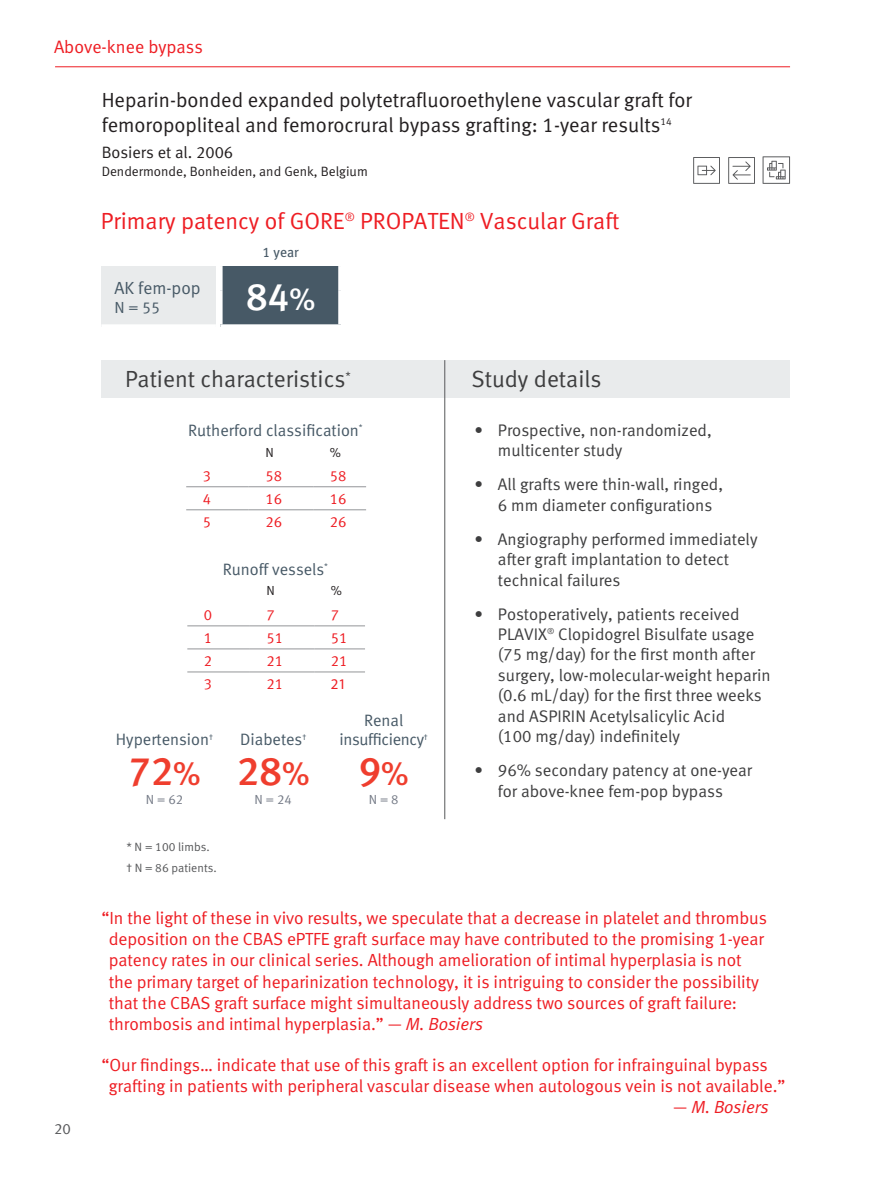
<style>
.page{position:relative;width:891px;height:1188px;background:#fff}
.page>*{position:absolute;margin:0;border:0;box-sizing:border-box;transform-origin:0 0}
.t1{font:40.35px "Meta Medium LF";color:#ef3e2e}
.body{font:38.55px "Meta Medium LF";color:#fff}
.t2{font:23.4px "Meta Normal LF";color:#ee1d23}
.t3{font:23.4px "Meta Normal LF";color:#3e3e3f}
.t4{font:20.4px/24.6px "Meta Normal LF";color:#231f20}
.t5{font:18px "Meta Normal LF";color:#ee1d23}
.t6{font:17.55px/21px "Meta Normal LF";letter-spacing:-.005em;color:#ee1d23}
.t7{font:italic 17.55px "Meta Normal LF";letter-spacing:-.005em;color:#ee1d23}
.body-2{font:17.55px "Meta Normal LF";color:#475966}
.t8{font:16.8px/20.4px "Meta Normal LF";color:#3e3e3f}
.t9{font:16.5px "Meta Normal LF";color:#475966}
.t10{font:16.5px/20px "Meta Normal LF";letter-spacing:-.02em;color:#475966;text-align:center}
.t11{font:16.5px "Meta Normal LF";color:#231f20}
.body-3{font:16.05px "Meta Normal LF";color:#475966}
.t12{font:15px "Meta Normal LF";color:#57585a}
.t13{font:14.85px "Meta Normal LF";color:#ee1d23}
.t14{font:14.85px "Myriad Pro";color:#ee1d23}
.body-4{font:13.95px "Meta Book LF";color:#475966}
.t15{font:13.5px "Meta Normal LF";color:#231f20}
.t16{font:13.2px "Meta Normal LF";color:#747a86}
.t17{font:13.2px "Meta Normal LF";color:#231f20}
.Paragraph_Text{font:12px "Meta Normal LF";color:#57585a}
.s1{font-size:31.05px}
.s2{font-size:32.85px}
.s3{font-style:italic}
.s4{font-style:normal}
</style>
<div class="page">
<hr style="left:55px;top:66px;width:735px;height:1px;background:#ee1d23">
<hr style="left:186px;top:486px;width:63px;height:1px;background:#939598">
<hr style="left:249px;top:486px;width:64px;height:1px;background:#939598">
<hr style="left:313px;top:486px;width:53px;height:1px;background:#939598">
<hr style="left:186px;top:509px;width:63px;height:1px;background:#939598">
<hr style="left:249px;top:509px;width:64px;height:1px;background:#939598">
<hr style="left:313px;top:509px;width:53px;height:1px;background:#939598">
<div style="left:101px;top:266px;width:115px;height:61px;background:#e9ebec"></div>
<div style="left:220px;top:266px;width:121px;height:61px;background:#475966"></div>
<div style="left:218px;top:266px;width:5px;height:24px;background:#fff"></div>
<div style="left:218px;top:290px;width:5px;height:34px;background:#fff"></div>
<div style="left:101px;top:324px;width:115px;height:5px;background:#fff"></div>
<div style="left:220px;top:324px;width:124px;height:5px;background:#fff"></div>
<div style="left:338px;top:266px;width:6px;height:24px;background:#fff"></div>
<div style="left:338px;top:290px;width:6px;height:34px;background:#fff"></div>
<hr style="left:187px;top:626px;width:63px;height:1px;background:#939598">
<hr style="left:250px;top:626px;width:64px;height:1px;background:#939598">
<hr style="left:314px;top:626px;width:51px;height:1px;background:#939598">
<hr style="left:187px;top:649px;width:63px;height:1px;background:#939598">
<hr style="left:250px;top:649px;width:64px;height:1px;background:#939598">
<hr style="left:314px;top:649px;width:51px;height:1px;background:#939598">
<hr style="left:187px;top:672px;width:63px;height:1px;background:#939598">
<hr style="left:250px;top:672px;width:64px;height:1px;background:#939598">
<hr style="left:314px;top:672px;width:51px;height:1px;background:#939598">
<div style="left:101px;top:360px;width:689px;height:38px;background:#e9ebec"></div>
<hr style="left:444px;top:360px;width:1px;height:459px;background:#57585a">
<svg style="left:728px;top:157px;width:27px;height:27px"></svg>
<svg style="left:763px;top:156px;width:27px;height:28px"></svg>
<svg style="left:693px;top:157px;width:27px;height:27px"></svg>
<p class="t5" style="left:54px;top:36px;width:150px">Above-knee bypass</p>
<p class="t4" style="left:102px;top:87px;width:592px">Heparin-bonded expanded polytetrafluoroethylene vascular graft for femoropopliteal and femorocrural bypass grafting: 1-year results<sup>14</sup></p>
<p class="t11" style="left:102px;top:143px;width:133px">Bosiers et al. 2006</p>
<p class="t15" style="left:102px;top:164px;width:268px">Dendermonde, Bonheiden, and Genk, Belgium</p>
<p class="t2" style="left:101px;top:207px;width:520px">Primary patency of GORE<sup>®</sup> PROPATEN<sup>®</sup> Vascular Graft</p>
<p class="body-2" style="left:115px;top:277px;width:88px">AK fem-pop</p>
<p class="body-3" style="left:115px;top:298px;width:47px">N = 55</p>
<p class="body-4" style="left:263px;top:244px;width:38px">1 year</p>
<p class="body" style="left:246px;top:275px;width:71px">84<span class="s1">%</span></p>
<p class="t3" style="left:125px;top:366px;width:227px">Patient characteristics<sup>*</sup></p>
<p class="t3" style="left:472px;top:366px;width:132px">Study details</p>
<p class="t9" style="left:188px;top:420px;width:176px">Rutherford classification<sup>*</sup></p>
<p class="t17" style="left:265px;top:444px;width:10px">N</p>
<p class="t17" style="left:330px;top:444px;width:13px">%</p>
<p class="t13" style="left:203px;top:467px;width:10px">3</p>
<p class="t13" style="left:265px;top:467px;width:18px">58</p>
<p class="t13" style="left:330px;top:467px;width:18px">58</p>
<p class="t13" style="left:203px;top:490px;width:10px">4</p>
<p class="t13" style="left:265px;top:490px;width:18px">16</p>
<p class="t13" style="left:330px;top:490px;width:18px">16</p>
<p class="t13" style="left:203px;top:513px;width:10px">5</p>
<p class="t13" style="left:265px;top:513px;width:18px">26</p>
<p class="t13" style="left:330px;top:513px;width:18px">26</p>
<p class="t9" style="left:223px;top:559px;width:107px">Runoff vessels<sup>*</sup></p>
<p class="t17" style="left:266px;top:583px;width:10px">N</p>
<p class="t17" style="left:331px;top:583px;width:13px">%</p>
<p class="t13" style="left:204px;top:607px;width:10px">0</p>
<p class="t13" style="left:266px;top:607px;width:10px">7</p>
<p class="t13" style="left:331px;top:607px;width:10px">7</p>
<p class="t13" style="left:204px;top:630px;width:10px">1</p>
<p class="t13" style="left:266px;top:630px;width:18px">51</p>
<p class="t13" style="left:331px;top:630px;width:18px">51</p>
<p class="t13" style="left:204px;top:653px;width:10px">2</p>
<p class="t13" style="left:266px;top:653px;width:18px">21</p>
<p class="t13" style="left:331px;top:653px;width:18px">21</p>
<p class="t13" style="left:204px;top:676px;width:10px">3</p>
<p class="t13" style="left:266px;top:676px;width:18px">21</p>
<p class="t14" style="left:331px;top:675px;width:17px">21</p>
<p class="t9" style="left:116px;top:730px;width:99px">Hypertension<sup>†</sup></p>
<p class="t1" style="left:128px;top:747px;width:74px">72<span class="s2">%</span></p>
<p class="t16" style="left:146px;top:791px;width:39px">N = 62</p>
<p class="Paragraph_Text" style="left:126px;top:840px;width:85px">* N = 100 limbs.</p>
<p class="Paragraph_Text" style="left:126px;top:861px;width:92px">† N = 86 patients.</p>
<p class="t9" style="left:240px;top:730px;width:68px">Diabetes<sup>†</sup></p>
<p class="t1" style="left:237px;top:747px;width:74px">28<span class="s2">%</span></p>
<p class="t16" style="left:255px;top:791px;width:39px">N = 24</p>
<p class="t10" style="left:340px;top:710px;width:90px">Renal insufficiency<sup>†</sup></p>
<p class="t1" style="left:359px;top:747px;width:51px">9<span class="s2">%</span></p>
<p class="t16" style="left:369px;top:791px;width:31px">N = 8</p>
<p class="t8" style="left:498px;top:419px;width:215px;text-indent:-23px">• Prospective, non-randomized, multicenter study</p>
<p class="t8" style="left:498px;top:474px;width:227px;text-indent:-23px">• All grafts were thin-wall, ringed,<br>6 mm diameter configurations</p>
<p class="t8" style="left:498px;top:528px;width:261px;text-indent:-23px">• Angiography performed immediately after graft implantation to detect technical failures</p>
<p class="t8" style="left:498px;top:603px;width:274px;text-indent:-23px">• Postoperatively, patients received PLAVIX<sup>®</sup> Clopidogrel Bisulfate usage (75 mg/day) for the first month after surgery, low-molecular-weight heparin (0.6 mL/day) for the first three weeks and ASPIRIN Acetylsalicylic Acid<br>(100 mg/day) indefinitely</p>
<p class="t8" style="left:475px;top:760px;width:279px;text-align:center">• 96% secondary patency at one-year for above-knee fem-pop bypass</p>
<p class="t12" style="left:54px;top:1120px;width:18px">20</p>
<p class="t6" style="left:109px;top:908px;width:660px;text-indent:-7px">“In the light of these in vivo results, we speculate that a decrease in platelet and thrombus deposition on the CBAS ePTFE graft surface may have contributed to the promising 1-year patency rates in our clinical series. Although amelioration of intimal hyperplasia is not the primary target of heparinization technology, it is intriguing to consider the possibility that the CBAS graft surface might simultaneously address two sources of graft failure: thrombosis and intimal hyperplasia.” — <span class="s3">M. Bosiers</span></p>
<p class="t6" style="left:109px;top:1054px;width:678px;text-indent:-7px">“Our findings… indicate that use of this graft is an excellent option for infrainguinal bypass grafting in patients with peripheral vascular disease when autologous vein is not available.”</p>
<p class="t7" style="left:673px;top:1097px;width:97px"><span class="s4">—</span> M. Bosiers</p>
</div>
